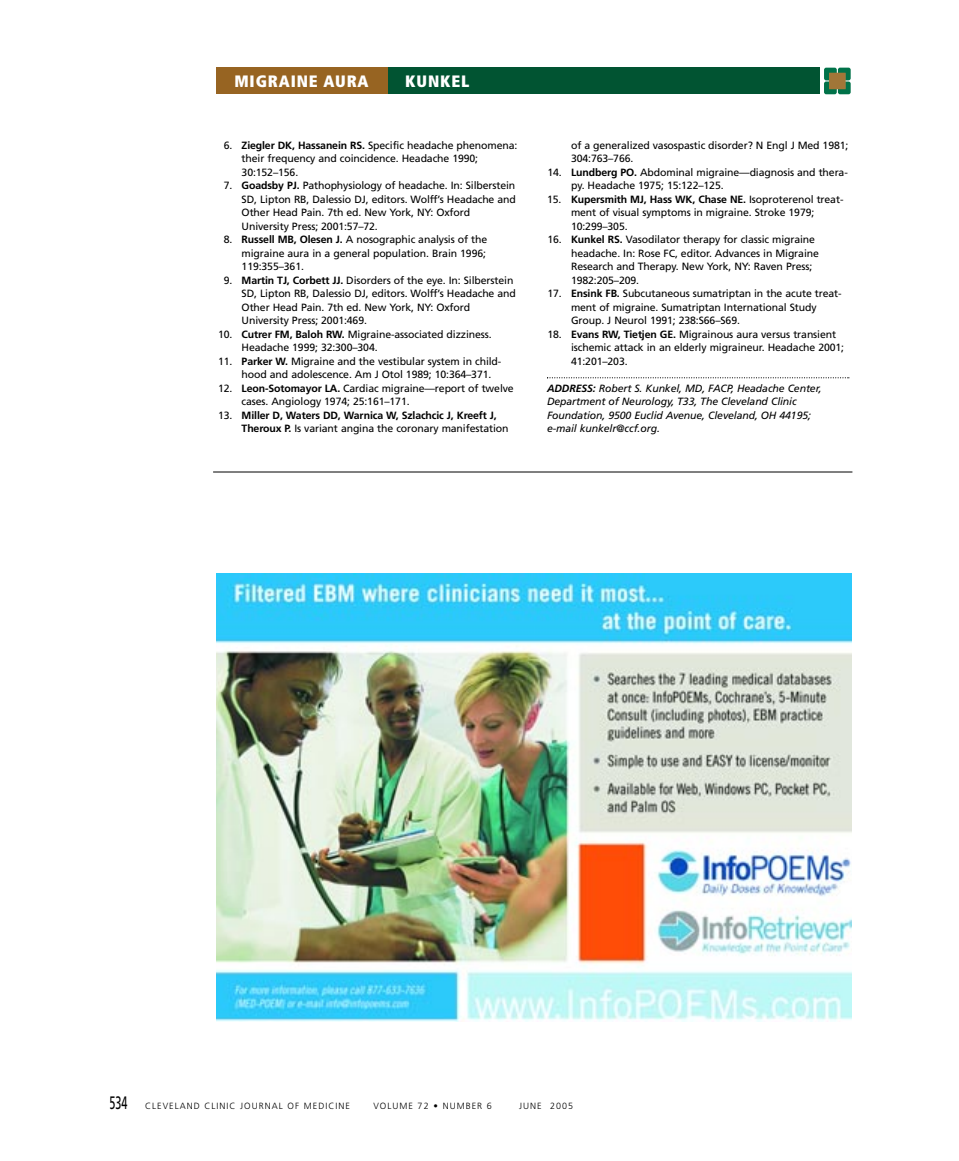
<style>
.page{position:relative;width:959px;height:1161px;background:#fff}
.page>*{position:absolute;margin:0;border:0;box-sizing:border-box;transform-origin:0 0}
.t1{font:900 condensed 16.5px "Frutiger";letter-spacing:.05em;color:#fff}
.t2{font:10.5px/13.5px "Frutiger";letter-spacing:-.01em;color:#000}
.t3{font:italic 10.5px/13.5px "Frutiger";letter-spacing:-.01em;color:#000}
.t4{font:700 10.5px/13.5px "Frutiger";letter-spacing:-.01em;color:#000}
.t5{font:300 9px "Frutiger";letter-spacing:.11em;color:#000}
.s1{font-weight:700}
.s2{font-weight:400}
.s3{font-weight:400;font-size:18px}
</style>
<div class="page">
<svg style="left:547px;top:377px;width:302px;height:1px"></svg>
<svg style="left:825px;top:67px;width:26px;height:28px"></svg>
<svg style="left:824px;top:68px;width:26px;height:26px"></svg>
<div style="left:829px;top:73px;width:16px;height:16px;background:#a17638"></div>
<div style="left:386px;top:68px;width:433px;height:26px;background:#015432"></div>
<div style="left:216px;top:68px;width:171px;height:26px;background:#976422"></div>
<hr style="left:213px;top:472px;width:639px;height:1px;background:#000">
<img style="left:216px;top:573px;width:635px;height:449px">
<h1 class="t1" style="left:234px;top:75px;width:136px">MIGRAINE AURA</h1>
<h1 class="t1" style="left:405px;top:75px;width:66px">KUNKEL</h1>
<p class="t2" style="left:242px;top:139px;width:277px;text-indent:-18px">6. <span class="s1">Ziegler DK, Hassanein RS.</span> Specific headache phenomena: their frequency and coincidence. Headache 1990;<br>30:152–156.</p>
<p class="t2" style="left:242px;top:180px;width:276px;text-indent:-18px">7. <span class="s1">Goadsby PJ.</span> Pathophysiology of headache. In: Silberstein SD, Lipton RB, Dalessio DJ, editors. Wolff’s Headache and Other Head Pain. 7th ed. New York, NY: Oxford University Press; 2001:57–72.</p>
<p class="t2" style="left:242px;top:234px;width:247px;text-indent:-18px">8. <span class="s1">Russell MB, Olesen J.</span> A nosographic analysis of the migraine aura in a general population. Brain 1996;<br>119:355–361.</p>
<p class="t2" style="left:242px;top:274px;width:276px;text-indent:-18px">9. <span class="s1">Martin TJ, Corbett JJ.</span> Disorders of the eye. In: Silberstein SD, Lipton RB, Dalessio DJ, editors. Wolff’s Headache and Other Head Pain. 7th ed. New York, NY: Oxford University Press; 2001:469.</p>
<p class="t2" style="left:242px;top:328px;width:251px;text-indent:-24px">10. <span class="s1">Cutrer FM, Baloh RW.</span> Migraine-associated dizziness.<br>Headache 1999; 32:300–304.</p>
<p class="t2" style="left:242px;top:355px;width:261px;text-indent:-24px">11. <span class="s1">Parker W.</span> Migraine and the vestibular system in child&shy;hood and adolescence. Am J Otol 1989; 10:364–371.</p>
<p class="t2" style="left:242px;top:382px;width:274px;text-indent:-24px">12. <span class="s1">Leon-Sotomayor LA.</span> Cardiac migraine—report of twelve cases. Angiology 1974; 25:161–171.</p>
<p class="t4" style="left:242px;top:409px;width:268px;text-indent:-24px"><span class="s2">13.</span> Miller D, Waters DD, Warnica W, Szlachcic J, Kreeft J,<br>Theroux P. <span class="s2">Is variant angina the coronary manifestation</span></p>
<p class="t2" style="left:571px;top:139px;width:279px">of a generalized vasospastic disorder? N Engl J Med 1981;<br>304:763–766.</p>
<p class="t2" style="left:571px;top:166px;width:278px;text-indent:-24px">14. <span class="s1">Lundberg PO.</span> Abdominal migraine—diagnosis and thera&shy;py. Headache 1975; 15:122–125.</p>
<p class="t2" style="left:571px;top:193px;width:274px;text-indent:-24px">15. <span class="s1">Kupersmith MJ, Hass WK, Chase NE.</span> Isoproterenol treat&shy;ment of visual symptoms in migraine. Stroke 1979;<br>10:299–305.</p>
<p class="t2" style="left:571px;top:234px;width:249px;text-indent:-24px">16. <span class="s1">Kunkel RS.</span> Vasodilator therapy for classic migraine headache. In: Rose FC, editor. Advances in Migraine Research and Therapy. New York, NY: Raven Press; 1982:205–209.</p>
<p class="t2" style="left:571px;top:288px;width:272px;text-indent:-24px">17. <span class="s1">Ensink FB.</span> Subcutaneous sumatriptan in the acute treat&shy;ment of migraine. Sumatriptan International Study<br>Group. J Neurol 1991; 238:S66–S69.</p>
<p class="t2" style="left:571px;top:328px;width:274px;text-indent:-24px">18. <span class="s1">Evans RW, Tietjen GE.</span> Migrainous aura versus transient ischemic attack in an elderly migraineur. Headache 2001;<br>41:201–203.</p>
<p class="t3" style="left:547px;top:382px;width:276px"><span class="s1">ADDRESS:</span> Robert S. Kunkel, MD, FACP, Headache Center, Department of Neurology, T33, The Cleveland Clinic Foundation, 9500 Euclid Avenue, Cleveland, OH 44195; e-mail kunkelr@ccf.org.</p>
<p class="t5" style="left:110px;top:1102px;width:242px"><span class="s3">534</span> CLEVELAND CLINIC JOURNAL OF MEDICINE</p>
<p class="t5" style="left:373px;top:1102px;width:120px">VOLUME 72 • NUMBER 6</p>
<p class="t5" style="left:519px;top:1102px;width:56px">JUNE 2005</p>
</div>
